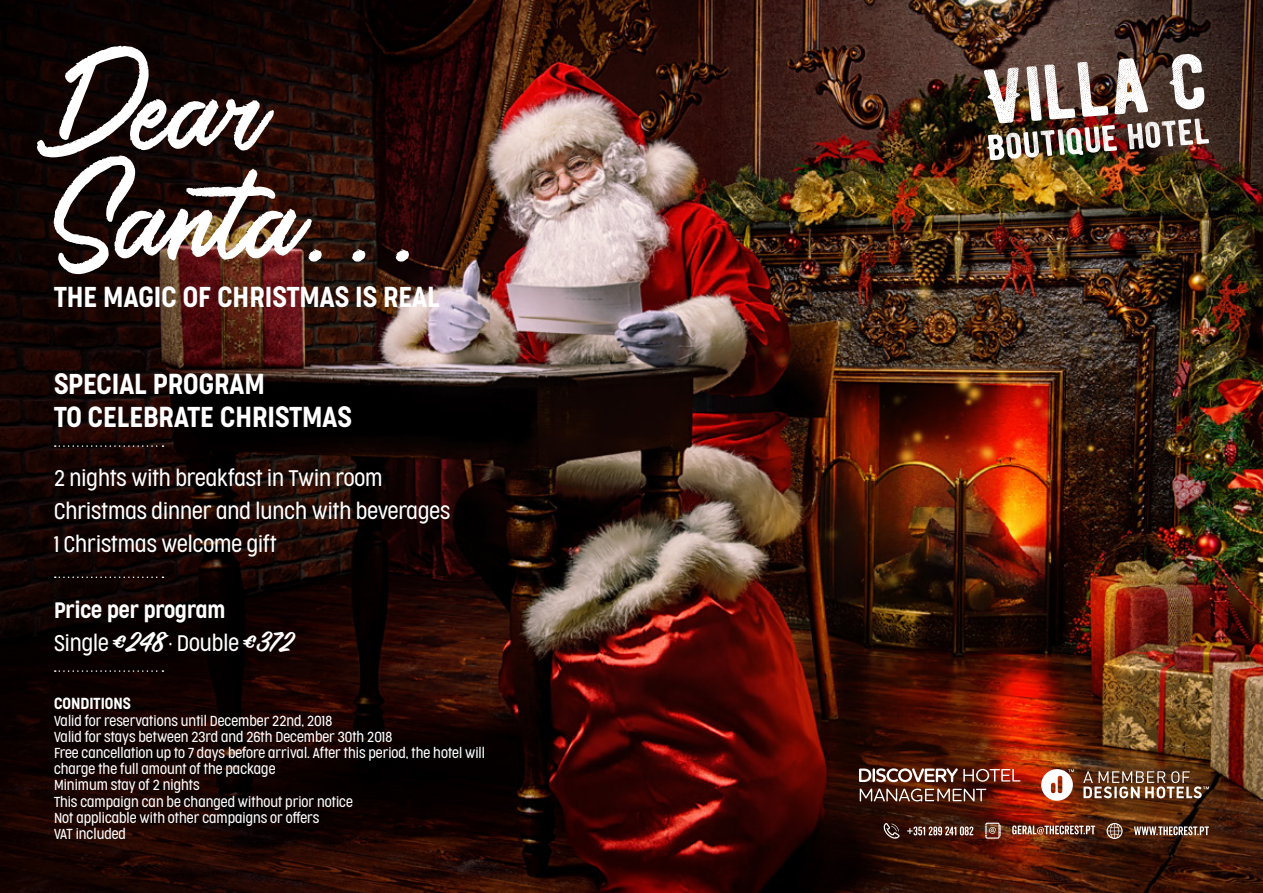
<style>
.page{position:relative;width:1263px;height:893px;background:#fff}
.page>*{position:absolute;margin:0;border:0;box-sizing:border-box;transform-origin:0 0}
.t1{font:129px/109.5px "Saltery Alternate Rough";color:#fff}
.t2{font:300 27px/33px "Cocogoose Condensed";color:#fff}
.t3{font:300 21px/33px "Cocogoose Condensed";color:#fff}
.t4{font:300 21px/33px "Cocogoose Condensed";color:#fff}
.t5{font:300 15px "Cocogoose Condensed";color:#fff}
.t6{font:300 13.5px/16.2px "Cocogoose Condensed";color:#fff}
.s1{font-style:inherit}
.s2{font-family:"Sign Painter House Script";font-weight:600;font-size:31.5px}
</style>
<div class="page">
<img style="left:0;top:0;width:1263px;height:893px">
<svg style="left:55px;top:445px;width:108px;height:2px"></svg>
<svg style="left:55px;top:576px;width:108px;height:2px"></svg>
<svg style="left:55px;top:670px;width:108px;height:2px"></svg>
<img style="left:1041px;top:769px;width:168px;height:32px">
<svg style="left:859px;top:768px;width:161px;height:14px"></svg>
<svg style="left:860px;top:789px;width:126px;height:12px;background:#795a50"></svg>
<svg style="left:1134px;top:826px;width:75px;height:9px"></svg>
<svg style="left:1012px;top:825px;width:83px;height:9px"></svg>
<svg style="left:907px;top:826px;width:66px;height:9px"></svg>
<svg style="left:883px;top:823px;width:17px;height:16px"></svg>
<svg style="left:985px;top:823px;width:16px;height:16px"></svg>
<svg style="left:1106px;top:823px;width:16px;height:16px"></svg>
<img style="left:984px;top:54px;width:225px;height:106px">
<h1 class="t1" style="left:43px;top:54px;width:395px">Dear<br>Santa...</h1>
<h2 class="t2" style="left:54px;top:280px;width:387px">THE MAGIC OF CHRISTMAS IS REAL</h2>
<h2 class="t2" style="left:54px;top:368px;width:299px">SPECIAL PROGRAM<br>TO CELEBRATE CHRISTMAS</h2>
<h3 class="t3" style="left:54px;top:461px;width:398px">2 nights with breakfast in Twin room<br>Christmas dinner and lunch with beverages<br>1 Christmas welcome gift</h3>
<h3 class="t4" style="left:54px;top:593px;width:241px">Price per program<br><span class="s1">Single</span> <span class="s2">€248</span> <span class="s1">• Double</span> <span class="s2">€372</span></h3>
<p class="t5" style="left:54px;top:694px;width:78px">CONDITIONS</p>
<p class="t6" style="left:54px;top:712px;width:432px">Valid for reservations until December 22nd, 2018<br>Valid for stays between 23rd and 26th December 30th 2018<br>Free cancellation up to 7 days before arrival. After this period, the hotel will charge the full amount of the package<br>Minimum stay of 2 nights<br>This campaign can be changed without prior notice<br>Not applicable with other campaigns or offers<br>VAT included</p>
</div>
